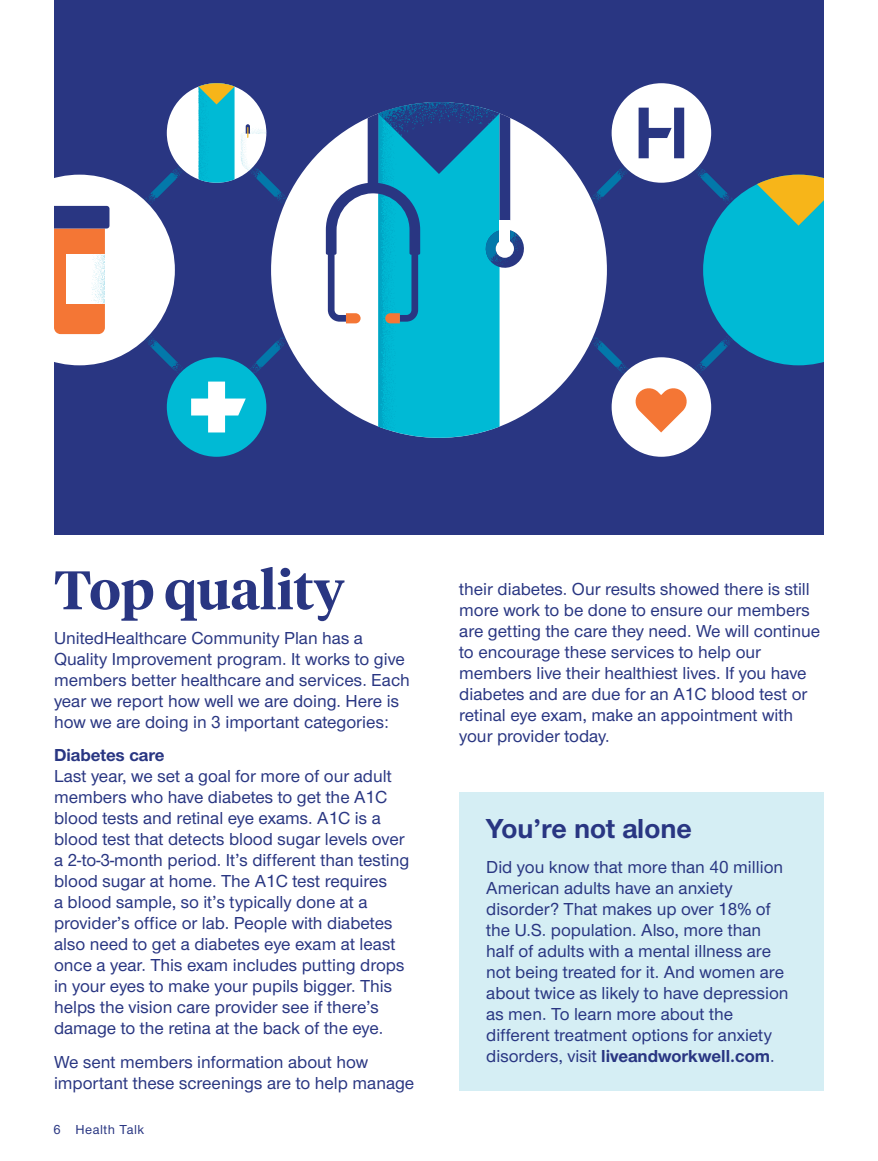
<style>
.page{position:relative;width:878px;height:1161px;background:#fff}
.page>*{position:absolute;margin:0;border:0;box-sizing:border-box;transform-origin:0 0}
.Hed_serif_primary_AM{font:600 54px "UHC Serif Headline";color:#293682}
.Hed_sans_secondary_A{font:700 28.5px "UHC Sans";color:#293682}
.t1{font:500 18px/21px "UHC Sans";color:#293682}
.Subhead_AMC{font:700 18px "UHC Sans";color:#293682}
.Folio_V_AMC{font:500 13.5px "UHC Sans";letter-spacing:.04em;color:#293682}
.s1{font-weight:700}
</style>
<div class="page">
<div style="left:459px;top:792px;width:365px;height:299px;background:#d5eef4"></div>
<div style="left:54px;top:0;width:770px;height:534px;background:#293682"></div>
<svg style="left:169px;top:165px;width:540px;height:210px"></svg>
<div style="left:611px;top:357px;width:100px;height:100px;background:#fff;border-radius:50%"></div>
<svg style="left:635px;top:388px;width:52px;height:44px"></svg>
<svg style="left:703px;top:175px;width:121px;height:190px;background:#1ca4b6"></svg>
<div style="left:611px;top:83px;width:100px;height:100px;background:#fff;border-radius:50%"></div>
<svg style="left:638px;top:108px;width:46px;height:50px"></svg>
<div style="left:167px;top:357px;width:99px;height:100px;background:#00bad5;border-radius:50%"></div>
<svg style="left:191px;top:382px;width:55px;height:50px"></svg>
<svg style="left:54px;top:175px;width:121px;height:190px"></svg>
<div style="left:167px;top:83px;width:99px;height:100px;background:#fff;border-radius:50%"></div>
<svg style="left:240px;top:124px;width:26px;height:47px"></svg>
<svg style="left:198px;top:83px;width:36px;height:100px;background:#20b6be"></svg>
<div style="left:271px;top:102px;width:336px;height:336px;background:#fff;border-radius:50%"></div>
<svg style="left:326px;top:102px;width:200px;height:336px"></svg>
<div style="left:495px;top:240px;width:19px;height:18px;background:#fff;border-radius:50%"></div>
<div style="left:499px;top:220px;width:11px;height:24px;background:#fff"></div>
<p class="Hed_serif_primary_AM" style="left:54px;top:553px;width:292px">Top quality</p>
<p class="t1" style="left:54px;top:627px;width:357px">UnitedHealthcare Community Plan has a Quality Improvement program. It works to give members better healthcare and services. Each year we report how well we are doing. Here is how we are doing in 3 important categories:</p>
<p class="Subhead_AMC" style="left:54px;top:743px;width:112px">Diabetes care</p>
<p class="t1" style="left:54px;top:765px;width:357px">Last year, we set a goal for more of our adult members who have diabetes to get the A1C blood tests and retinal eye exams. A1C is a blood test that detects blood sugar levels over a 2-to-3-month period. It’s different than testing blood sugar at home. The A1C test requires<br>a blood sample, so it’s typically done at a provider’s office or lab. People with diabetes also need to get a diabetes eye exam at least once a year. This exam includes putting drops in your eyes to make your pupils bigger. This helps the vision care provider see if there’s damage to the retina at the back of the eye.</p>
<p class="t1" style="left:54px;top:1051px;width:362px">We sent members information about how important these screenings are to help manage</p>
<p class="Folio_V_AMC" style="left:54px;top:1120px;width:92px">6 Health Talk</p>
<p class="t1" style="left:459px;top:578px;width:362px">their diabetes. Our results showed there is still more work to be done to ensure our members are getting the care they need. We will continue to encourage these services to help our members live their healthiest lives. If you have diabetes and are due for an A1C blood test or retinal eye exam, make an appointment with your provider today.</p>
<p class="Hed_sans_secondary_A" style="left:486px;top:810px;width:207px">You’re not alone</p>
<p class="t1" style="left:486px;top:855px;width:304px">Did you know that more than 40 million American adults have an anxiety disorder? That makes up over 18% of the U.S. population. Also, more than half of adults with a mental illness are not being treated for it. And women are about twice as likely to have depression as men. To learn more about the different treatment options for anxiety disorders, visit <span class="s1">liveandworkwell.com</span>.</p>
</div>
